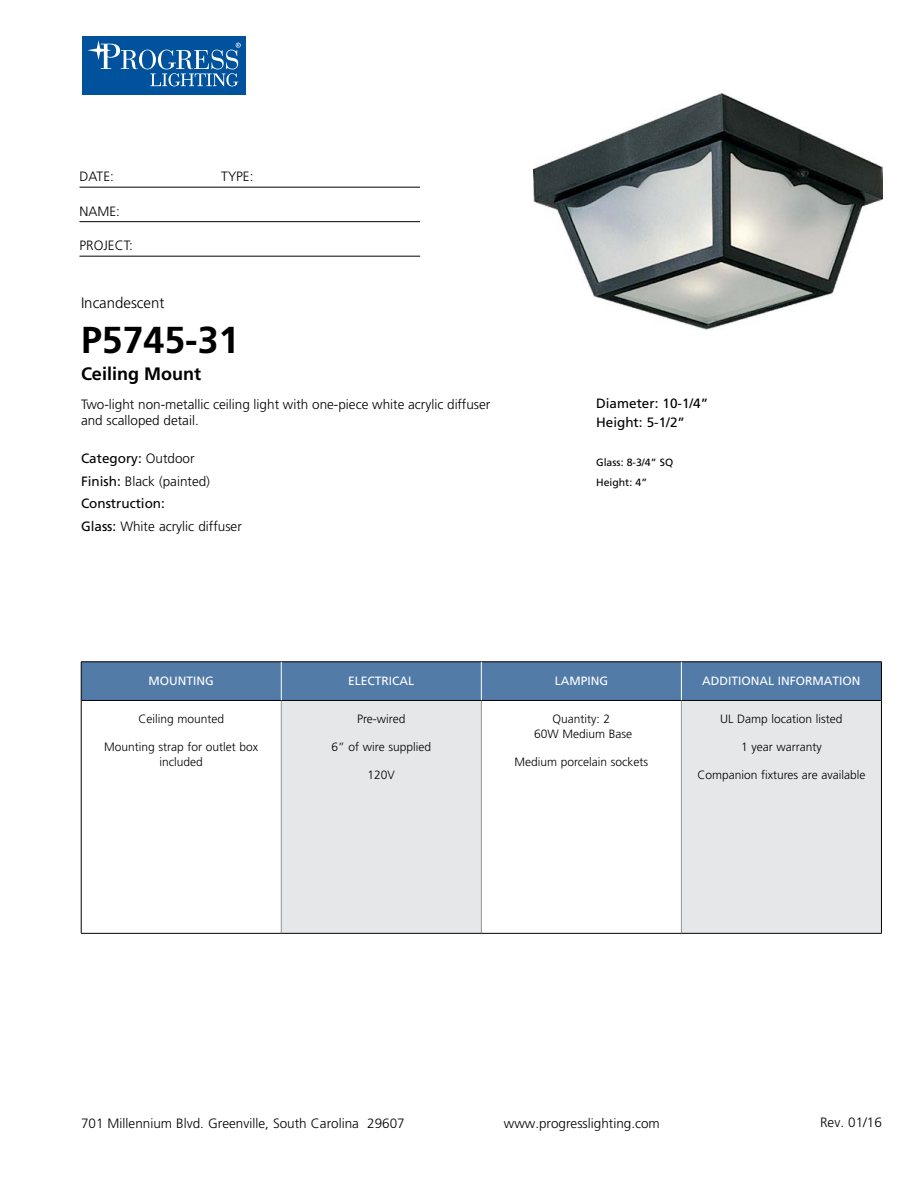
<style>
.page{position:relative;width:918px;height:1188px;background:#fff}
.page>*{position:absolute;margin:0;border:0;box-sizing:border-box;transform-origin:0 0}
.t1{font:700 37.5px "Frutiger";color:#000}
.t2{font:700 18px "Frutiger";color:#000}
.t3{font:300 15px "Frutiger";color:#000}
.t4{font:300 13.5px/22.5px "Frutiger";color:#000}
.t5{font:13.5px/19.5px "Frutiger";color:#000}
.t6{font:300 12px/15px "Frutiger";color:#000;text-align:center}
.t7{font:12px "Frutiger";color:#fff}
.t8{font:10.5px/19.5px "Frutiger";color:#000}
.s1{font-weight:400}
</style>
<div class="page">
<div style="left:82px;top:36px;width:164px;height:59px;background:#00529c"></div>
<svg style="left:139px;top:50px;width:17px;height:19px"></svg>
<div style="left:142px;top:50px;width:11px;height:19px;background:#00529c;border-radius:50%"></div>
<svg style="left:87px;top:40px;width:51px;height:29px"></svg>
<svg style="left:150px;top:43px;width:91px;height:43px"></svg>
<hr style="left:80px;top:187px;width:340px;height:1px;background:#000">
<hr style="left:80px;top:221px;width:340px;height:1px;background:#000">
<hr style="left:80px;top:256px;width:340px;height:1px;background:#000">
<div style="left:82px;top:663px;width:799px;height:37px;background:#527ba8"></div>
<div style="left:281px;top:700px;width:200px;height:233px;background:#e6e7e8"></div>
<div style="left:681px;top:700px;width:200px;height:233px;background:#e6e7e8"></div>
<hr style="left:281px;top:701px;width:1px;height:232px;background:#939598">
<hr style="left:481px;top:701px;width:1px;height:232px;background:#939598">
<hr style="left:681px;top:701px;width:1px;height:232px;background:#939598">
<hr style="left:81px;top:700px;width:200px;height:1px;background:#000">
<hr style="left:281px;top:700px;width:200px;height:1px;background:#000">
<hr style="left:481px;top:700px;width:200px;height:1px;background:#000">
<hr style="left:681px;top:700px;width:200px;height:1px;background:#000">
<hr style="left:81px;top:933px;width:200px;height:1px;background:#000">
<hr style="left:281px;top:933px;width:200px;height:1px;background:#000">
<hr style="left:481px;top:933px;width:200px;height:1px;background:#000">
<hr style="left:681px;top:933px;width:201px;height:1px;background:#000">
<hr style="left:81px;top:662px;width:200px;height:1px;background:#000">
<hr style="left:81px;top:662px;width:1px;height:38px;background:#000">
<hr style="left:281px;top:662px;width:200px;height:1px;background:#000">
<hr style="left:481px;top:662px;width:200px;height:1px;background:#000">
<hr style="left:681px;top:662px;width:201px;height:1px;background:#000">
<hr style="left:881px;top:662px;width:1px;height:38px;background:#000">
<hr style="left:81px;top:700px;width:1px;height:233px;background:#000">
<hr style="left:881px;top:700px;width:1px;height:233px;background:#000">
<hr style="left:281px;top:662px;width:1px;height:38px;background:#fff">
<hr style="left:681px;top:662px;width:1px;height:38px;background:#fff">
<hr style="left:481px;top:662px;width:1px;height:38px;background:#fff">
<img style="left:533px;top:93px;width:349px;height:237px">
<p class="t4" style="left:80px;top:165px;width:36px">DATE:</p>
<p class="t4" style="left:221px;top:165px;width:34px">TYPE:</p>
<p class="t4" style="left:80px;top:200px;width:42px">NAME:</p>
<p class="t4" style="left:80px;top:234px;width:55px">PROJECT:</p>
<p class="t3" style="left:81px;top:295px;width:85px">Incandescent</p>
<h1 class="t1" style="left:81px;top:318px;width:160px">P5745-31</h1>
<h2 class="t2" style="left:81px;top:364px;width:122px">Ceiling Mount</h2>
<p class="t4" style="left:81px;top:396px;width:411px;line-height:16.2px">Two-light non-metallic ceiling light with one-piece white acrylic diffuser and scalloped detail.</p>
<p class="t4" style="left:81px;top:448px;width:162px"><span class="s1">Category:</span> Outdoor<br><span class="s1">Finish:</span> Black (painted)<br><span class="s1">Construction:<br>Glass:</span> White acrylic diffuser</p>
<p class="t5" style="left:596px;top:393px;width:114px">Diameter: 10-1/4”<br>Height: 5-1/2”</p>
<p class="t8" style="left:596px;top:453px;width:79px">Glass: 8-3/4” SQ<br>Height: 4”</p>
<p class="t7" style="left:149px;top:673px;width:67px">MOUNTING</p>
<p class="t7" style="left:348px;top:673px;width:68px">ELECTRICAL</p>
<p class="t7" style="left:555px;top:673px;width:55px">LAMPING</p>
<p class="t7" style="left:702px;top:673px;width:160px">ADDITIONAL INFORMATION</p>
<p class="t6" style="left:138px;top:712px;width:87px">Ceiling mounted</p>
<p class="t6" style="left:104px;top:739px;width:156px">Mounting strap for outlet box included</p>
<p class="t6" style="left:357px;top:712px;width:50px">Pre-wired</p>
<p class="t6" style="left:332px;top:739px;width:101px">6” of wire supplied</p>
<p class="t6" style="left:368px;top:767px;width:29px">120V</p>
<p class="t6" style="left:720px;top:712px;width:124px">UL Damp location listed</p>
<p class="t6" style="left:741px;top:739px;width:82px">1 year warranty</p>
<p class="t6" style="left:697px;top:767px;width:169px">Companion fixtures are available</p>
<p class="t6" style="left:534px;top:712px;width:100px">Quantity: 2<br>60W Medium Base</p>
<p class="t6" style="left:514px;top:754px;width:135px">Medium porcelain sockets</p>
<p class="t4" style="left:81px;top:1112px;width:325px">701 Millennium Blvd. Greenville, South Carolina 29607</p>
<p class="t4" style="left:504px;top:1112px;width:158px">www.progresslighting.com</p>
<p class="t4" style="left:820px;top:1111px;width:63px">Rev. 01/16</p>
</div>
